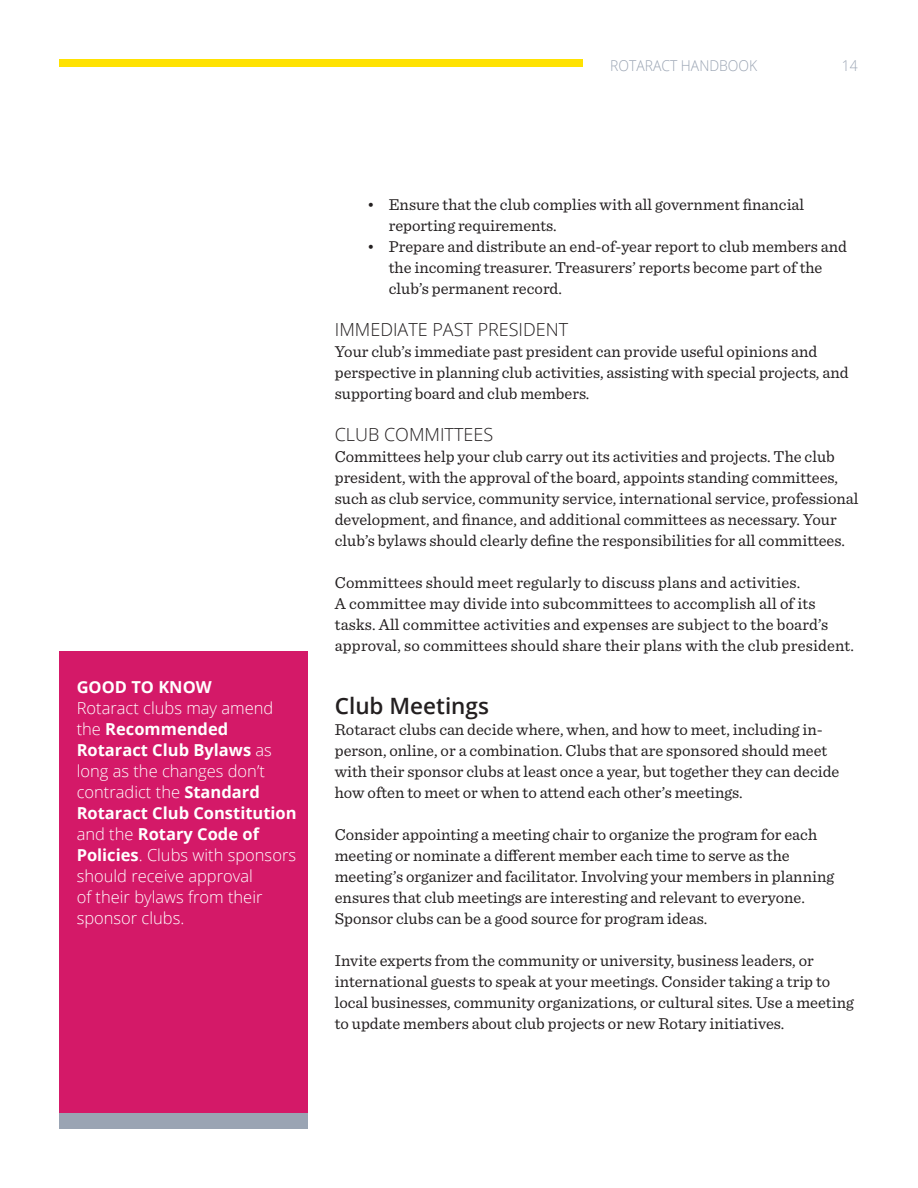
<style>
.page{position:relative;width:918px;height:1188px;background:#fff}
.page>*{position:absolute;margin:0;border:0;box-sizing:border-box;transform-origin:0 0}
.t1{font:600 22.5px "Open Sans";color:#231f20}
.t2{font:300 18px "Open Sans";color:#231f20}
.t3{font:16.5px/21px "Sentinel";color:#231f20}
.t4{font:300 16.5px/21px "Open Sans";color:#fff}
.t5{font:700 16.5px "Open Sans";color:#fff}
.t6{font:300 14.85px "Open Sans";color:#9aa4b3;scale:.93 1}
.s1{font-weight:700}
</style>
<div class="page">
<div style="left:59px;top:1113px;width:249px;height:16px;background:#9aa4b3"></div>
<div style="left:59px;top:651px;width:249px;height:462px;background:#d41968"></div>
<div style="left:59px;top:59px;width:524px;height:8px;background:#ffe201"></div>
<p class="t6" style="left:610px;top:55px;width:160px">ROTARACT HANDBOOK</p>
<p class="t6" style="left:842px;top:55px;width:19px">14</p>
<p class="t5" style="left:77px;top:675px;width:137px">GOOD TO KNOW</p>
<p class="t4" style="left:77px;top:697px;width:221px">Rotaract clubs may amend the <span class="s1">Recommended<br>Rotaract Club Bylaws</span> as long as the changes don’t contradict the <span class="s1">Standard<br>Rotaract Club Constitution </span>and the <span class="s1">Rotary Code of<br>Policies</span>. Clubs with sponsors should receive approval<br>of their bylaws from their sponsor clubs.</p>
<p class="t3" style="left:389px;top:193px;width:417px;text-indent:-22px">• Ensure that the club complies with all government financial reporting requirements.</p>
<p class="t3" style="left:389px;top:235px;width:460px;text-indent:-22px">• Prepare and distribute an end-of-year report to club members and the incoming treasurer. Treasurers’ reports become part of the club’s permanent record.</p>
<p class="t2" style="left:335px;top:317px;width:235px">IMMEDIATE PAST PRESIDENT</p>
<p class="t3" style="left:335px;top:340px;width:515px">Your club’s immediate past president can provide useful opinions and perspective in planning club activities, assisting with special projects, and supporting board and club members.</p>
<p class="t2" style="left:335px;top:422px;width:160px">CLUB COMMITTEES</p>
<p class="t3" style="left:335px;top:445px;width:525px">Committees help your club carry out its activities and projects. The club president, with the approval of the board, appoints standing committees, such as club service, community service, international service, professional development, and finance, and additional committees as necessary. Your club’s bylaws should clearly define the responsibilities for all committees.</p>
<p class="t3" style="left:335px;top:571px;width:521px">Committees should meet regularly to discuss plans and activities.<br>A committee may divide into subcommittees to accomplish all of its tasks. All committee activities and expenses are subject to the board’s approval, so committees should share their plans with the club president.</p>
<h1 class="t1" style="left:335px;top:690px;width:156px">Club Meetings</h1>
<p class="t3" style="left:335px;top:718px;width:506px">Rotaract clubs can decide where, when, and how to meet, including in&shy;person, online, or a combination. Clubs that are sponsored should meet with their sponsor clubs at least once a year, but together they can decide how often to meet or when to attend each other’s meetings.</p>
<p class="t3" style="left:335px;top:823px;width:501px">Consider appointing a meeting chair to organize the program for each meeting or nominate a different member each time to serve as the meeting’s organizer and facilitator. Involving your members in planning ensures that club meetings are interesting and relevant to everyone.<br>Sponsor clubs can be a good source for program ideas.</p>
<p class="t3" style="left:335px;top:949px;width:520px">Invite experts from the community or university, business leaders, or international guests to speak at your meetings. Consider taking a trip to local businesses, community organizations, or cultural sites. Use a meeting to update members about club projects or new Rotary initiatives.</p>
</div>
